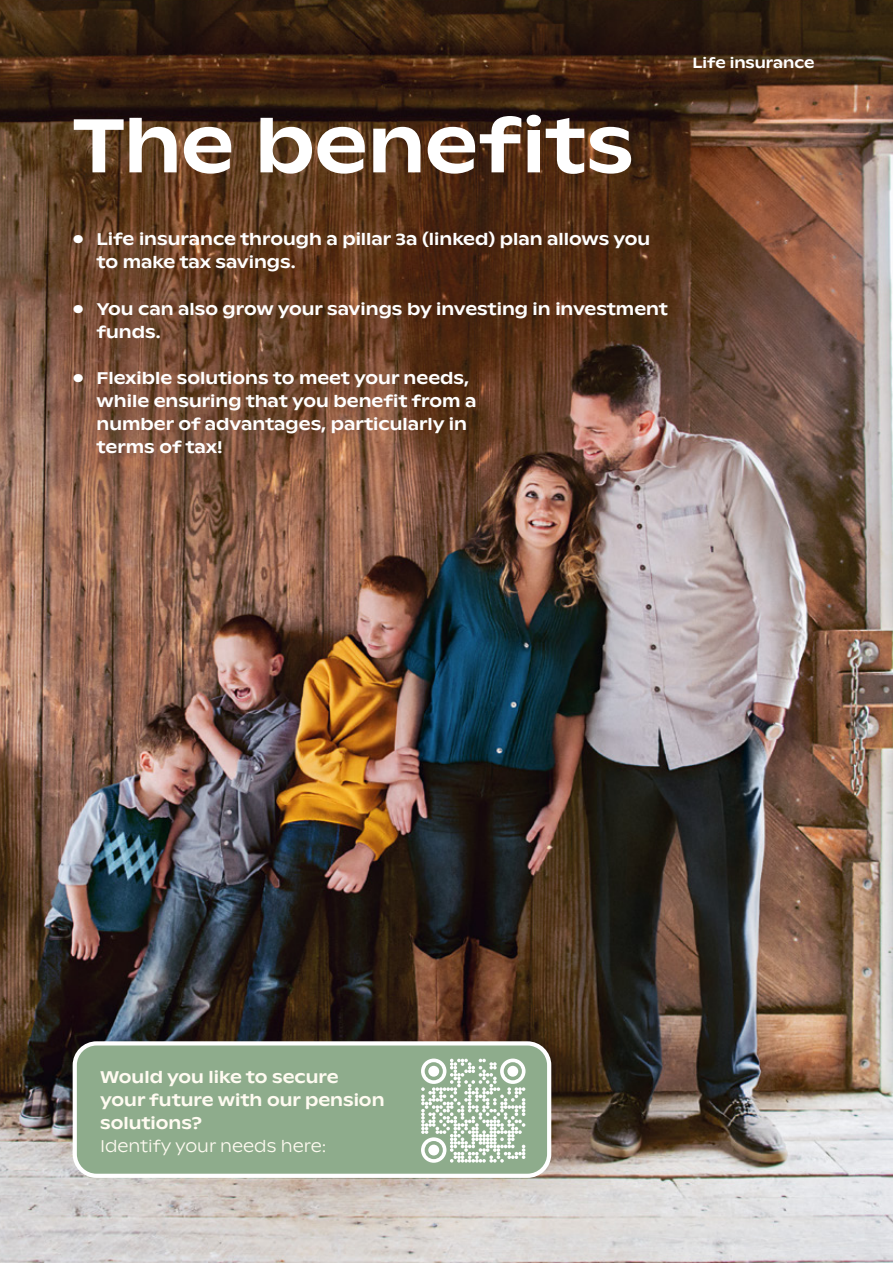
<style>
.page{position:relative;width:893px;height:1263px;background:#fff}
.page>*{position:absolute;margin:0;border:0;box-sizing:border-box;transform-origin:0 0}
.t1{font:500 75.75px "ABC Ginto Nord";letter-spacing:-.005em;color:#fff}
.t2{font:500 16.8px/23.1px "ABC Ginto Nord";color:#fff}
.t3{font:500 16.8px/23.1px "ABC Ginto Nord";color:#fffbf1}
.t4{font:300 16.8px "ABC Ginto Nord";color:#fffbf1}
.t5{font:500 14.7px "ABC Ginto Nord";color:#fff}
</style>
<div class="page">
<img style="left:0;top:0;width:892px;height:1263px">
<div style="left:75px;top:1043px;width:474px;height:133px;background:#8eac8c;border-radius:22px"></div>
<div style="left:73px;top:1041px;width:478px;height:137px;border:4px solid #fff;border-radius:22px"></div>
<svg style="left:421px;top:1058px;width:104px;height:105px"></svg>
<h1 class="t1" style="left:73px;top:99px;width:563px">The benefits</h1>
<p class="t2" style="left:97px;top:227px;width:555px;text-indent:-24px">• Life insurance through a pillar 3a (linked) plan allows you to make tax savings.</p>
<p class="t2" style="left:97px;top:297px;width:573px;text-indent:-24px">• You can also grow your savings by investing in investment funds.</p>
<p class="t2" style="left:97px;top:366px;width:382px;text-indent:-24px">• Flexible solutions to meet your needs, while ensuring that you benefit from a number of advantages, particularly in terms of tax!</p>
<p class="t5" style="left:692px;top:53px;width:123px">Life insurance</p>
<p class="t3" style="left:100px;top:1065px;width:286px">Would you like to secure your future with our pension solutions?</p>
<p class="t4" style="left:100px;top:1136px;width:228px">Identify your needs here:</p>
</div>
